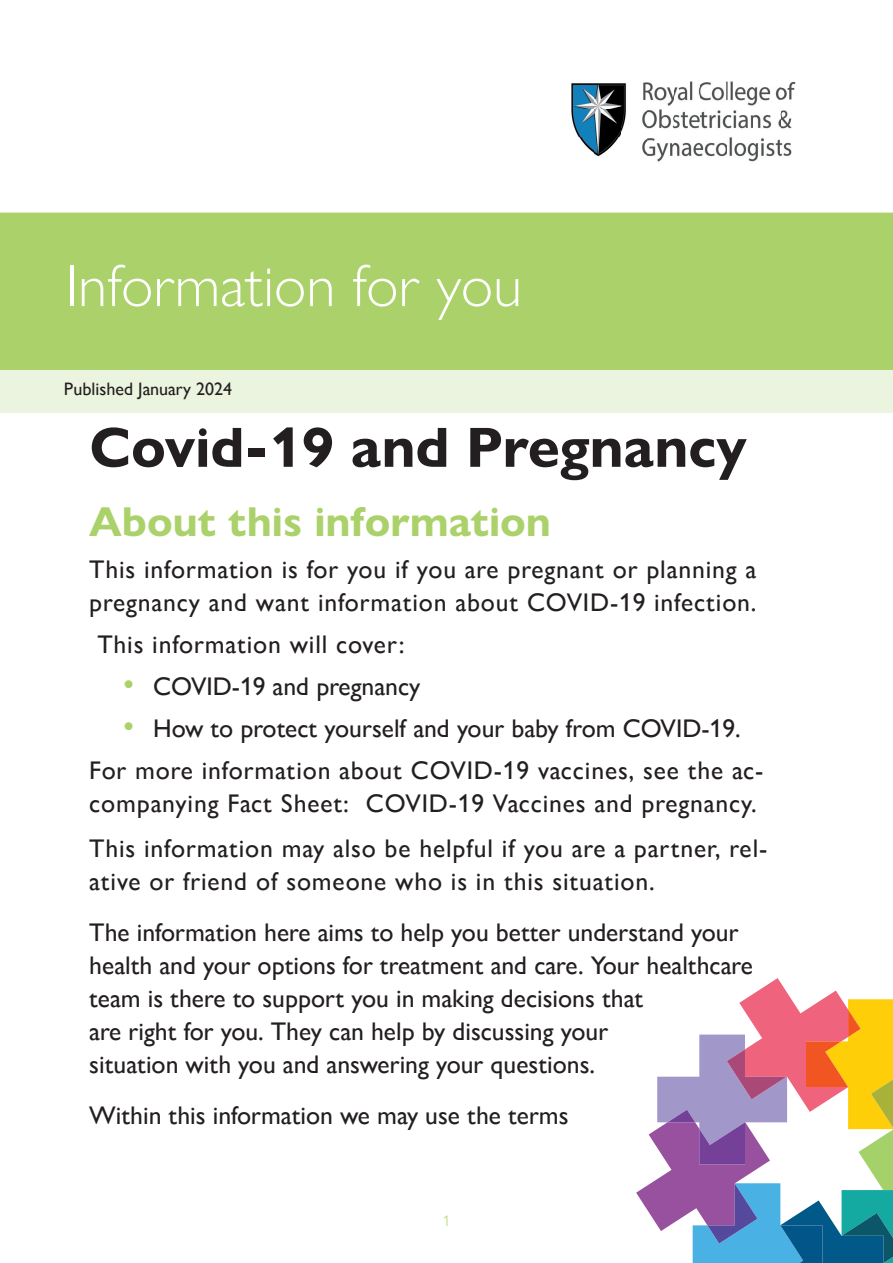
<style>
.page{position:relative;width:893px;height:1263px;background:#fff}
.page>*{position:absolute;margin:0;border:0;box-sizing:border-box;transform-origin:0 0}
.PI_Information_for_you{font:300 60px "Gill Sans Nova";color:#fff}
.PI_title{font:700 57px "Gill Sans Nova";color:#231f20}
.PI_heading_A{font:700 42px "Gill Sans Nova";color:#abd26a}
.PI_body_text{font:25.5px/33px "Gill Sans Nova";color:#231f20}
.Body_Text{font:25.5px/33px "Gill Sans Nova";letter-spacing:.035em;color:#231f20}
.PI_body_text-2{font:25.5px/33px "Gill Sans Nova";letter-spacing:.035em;color:#231f20}
.t1{font:18px "Gill Sans Nova";color:#231f20}
.PI_page_number{font:300 15px "Gill Sans Nova";color:#abd26a}
.s1{font-size:31.5px;color:#abd26a}
</style>
<div class="page">
<svg style="left:636px;top:978px;width:257px;height:285px"></svg>
<img style="left:571px;top:81px;width:225px;height:81px">
<div style="left:0;top:370px;width:893px;height:42px;background:#ebf4de"></div>
<div style="left:0;top:213px;width:893px;height:157px;background:#abd26a"></div>
<p class="PI_Information_for_you" style="left:65px;top:252px;width:458px">Information for you</p>
<p class="t1" style="left:64px;top:378px;width:170px">Published January 2024</p>
<p class="PI_title" style="left:89px;top:412px;width:659px">Covid-19 and Pregnancy</p>
<p class="PI_heading_A" style="left:89px;top:496px;width:463px">About this information</p>
<p class="Body_Text" style="left:89px;top:553px;width:669px">This information is for you if you are pregnant or planning a pregnancy and want information about COVID-19 infection.</p>
<p class="Body_Text" style="left:97px;top:628px;width:309px">This information will cover:</p>
<p class="PI_body_text" style="left:123px;top:670px;width:299px"><span class="s1">•</span> COVID-19 and pregnancy</p>
<p class="PI_body_text" style="left:123px;top:712px;width:619px"><span class="s1">•</span> How to protect yourself and your baby from COVID-19.</p>
<p class="PI_body_text-2" style="left:89px;top:754px;width:676px">For more information about COVID-19 vaccines, see the ac&shy;companying Fact Sheet: COVID-19 Vaccines and pregnancy.</p>
<p class="Body_Text" style="left:89px;top:832px;width:679px">This information may also be helpful if you are a partner, rel&shy;ative or friend of someone who is in this situation.</p>
<p class="PI_body_text" style="left:89px;top:916px;width:665px">The information here aims to help you better understand your health and your options for treatment and care. Your healthcare team is there to support you in making decisions that<br>are right for you. They can help by discussing your<br>situation with you and answering your questions.</p>
<p class="PI_body_text" style="left:89px;top:1099px;width:481px">Within this information we may use the terms</p>
<p class="PI_page_number" style="left:443px;top:1213px;width:9px">1</p>
</div>
